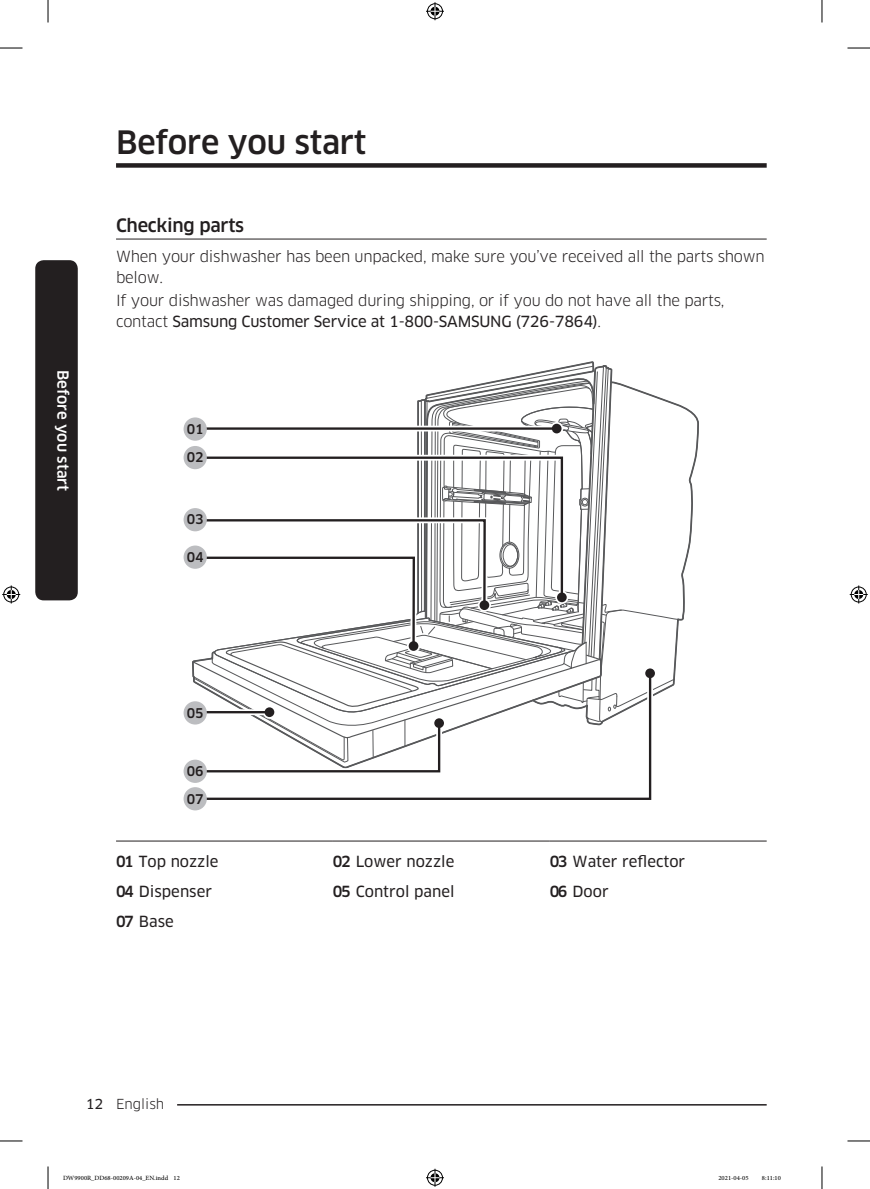
<style>
.page{position:relative;width:870px;height:1189px;background:#fff}
.page>*{position:absolute;margin:0;border:0;box-sizing:border-box;transform-origin:0 0}
.t1{font:500 31.5px "Samsung Clan Pro";letter-spacing:-.01em;color:#231f20}
.t2{font:500 18px "Samsung Clan Pro";letter-spacing:-.015em;color:#231f20}
.t3{font:15px/21px "Samsung Clan Pro";letter-spacing:-.015em;color:#231f20}
.t4{font:15px "Samsung Clan Pro News";color:#231f20}
.t5{font:500 15px "Samsung Clan Pro";color:#fff}
.t6{font:13.5px "Samsung Clan Pro";color:#231f20}
.t7{font:500 13.2px "Samsung Clan Pro";letter-spacing:-.015em;color:#231f20}
.t8{font:9px "Adobe Arabic";color:#000}
.s1{font-family:"Samsung Clan Pro News"}
.s2{font-family:"Samsung Clan Pro";font-weight:500}
</style>
<div class="page">
<div style="left:35px;top:260px;width:43px;height:340px;background:#231f20;border-radius:9px"></div>
<div style="left:116px;top:163px;width:651px;height:5px;background:#231f20"></div>
<hr style="left:116px;top:1104px;width:651px;height:1px;background:#231f20">
<div style="left:103px;top:1096px;width:74px;height:15px;background:#fff"></div>
<hr style="left:116px;top:239px;width:651px;height:1px;background:#231f20">
<svg style="left:207px;top:777px;width:445px;height:23px"></svg>
<div style="left:184px;top:446px;width:23px;height:23px;background:#bcbdc0;border-radius:50%"></div>
<div style="left:184px;top:701px;width:23px;height:23px;background:#bcbdc0;border-radius:50%"></div>
<div style="left:184px;top:787px;width:23px;height:23px;background:#bcbdc0;border-radius:50%"></div>
<div style="left:184px;top:760px;width:23px;height:23px;background:#bcbdc0;border-radius:50%"></div>
<div style="left:184px;top:508px;width:23px;height:23px;background:#bcbdc0;border-radius:50%"></div>
<div style="left:184px;top:545px;width:23px;height:24px;background:#bcbdc0;border-radius:50%"></div>
<div style="left:184px;top:417px;width:23px;height:24px;background:#bcbdc0;border-radius:50%"></div>
<svg style="left:190px;top:361px;width:508px;height:416px"></svg>
<hr style="left:116px;top:841px;width:217px;height:1px;background:#231f20">
<hr style="left:333px;top:841px;width:217px;height:1px;background:#231f20">
<hr style="left:550px;top:841px;width:217px;height:1px;background:#231f20">
<svg style="left:0;top:48px;width:22px;height:1px"></svg>
<svg style="left:847px;top:48px;width:23px;height:1px"></svg>
<svg style="left:0;top:1141px;width:22px;height:1px"></svg>
<svg style="left:847px;top:1141px;width:23px;height:1px"></svg>
<svg style="left:48px;top:0;width:1px;height:23px"></svg>
<svg style="left:48px;top:1166px;width:1px;height:23px"></svg>
<svg style="left:822px;top:0;width:1px;height:23px"></svg>
<svg style="left:822px;top:1166px;width:1px;height:23px"></svg>
<svg style="left:426px;top:2px;width:18px;height:18px"></svg>
<svg style="left:426px;top:1169px;width:18px;height:18px"></svg>
<svg style="left:2px;top:585px;width:18px;height:18px"></svg>
<svg style="left:850px;top:585px;width:18px;height:18px"></svg>
<h1 class="t1" style="left:116px;top:124px;width:252px">Before you start</h1>
<p class="t5" style="left:72px;top:369px;width:123px;rotate:90deg">Before you start</p>
<h2 class="t2" style="left:116px;top:215px;width:130px">Checking parts</h2>
<p class="t3" style="left:116px;top:246px;width:650px">When your dishwasher has been unpacked, make sure you’ve received all the parts shown below.</p>
<p class="t3" style="left:116px;top:290px;width:610px">If your dishwasher was damaged during shipping, or if you do not have all the parts, contact <span class="s1">Samsung Customer Service at 1-800-SAMSUNG (726-7864)</span>.</p>
<p class="t7" style="left:187px;top:421px;width:18px">01</p>
<p class="t7" style="left:187px;top:450px;width:18px">02</p>
<p class="t7" style="left:187px;top:512px;width:18px">03</p>
<p class="t7" style="left:187px;top:549px;width:18px">04</p>
<p class="t7" style="left:187px;top:705px;width:18px">05</p>
<p class="t7" style="left:187px;top:763px;width:18px">06</p>
<p class="t7" style="left:187px;top:791px;width:18px">07</p>
<p class="t4" style="left:116px;top:852px;width:104px"><span class="s2">01</span> Top nozzle</p>
<p class="t4" style="left:333px;top:852px;width:123px"><span class="s2">02</span> Lower nozzle</p>
<p class="t4" style="left:550px;top:852px;width:137px"><span class="s2">03</span> Water reflector</p>
<p class="t4" style="left:116px;top:883px;width:97px"><span class="s2">04</span> Dispenser</p>
<p class="t4" style="left:333px;top:883px;width:123px"><span class="s2">05</span> Control panel</p>
<p class="t4" style="left:550px;top:883px;width:60px"><span class="s2">06</span> Door</p>
<p class="t4" style="left:116px;top:913px;width:59px"><span class="s2">07</span> Base</p>
<p class="t6" style="left:86px;top:1096px;width:80px"><span class="s1">12</span> English</p>
<p class="t8" style="left:63px;top:1171px;width:118px">DW9900R_DD68-00209A-04_EN.indd 12</p>
<p class="t8" style="left:718px;top:1171px;width:32px">2021-04-05</p>
<p class="t8" style="left:762px;top:1171px;width:20px">8:11:10</p>
</div>
